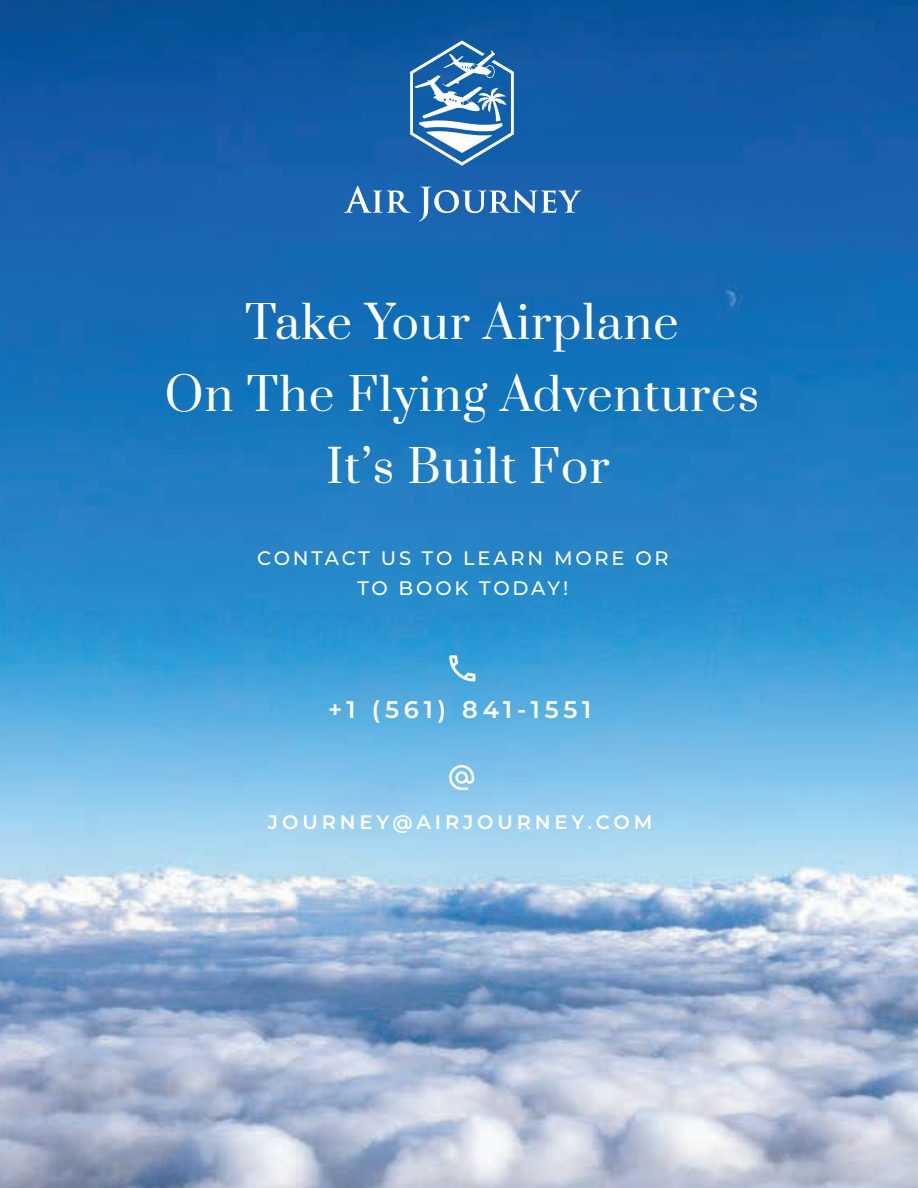
<style>
.page{position:relative;width:918px;height:1188px;background:#fff}
.page>*{position:absolute;margin:0;border:0;box-sizing:border-box;transform-origin:0 0}
.t1{font:45px/72px "Prata";letter-spacing:.03em;color:#fff;text-align:center}
.t2{font:600 24px "Montserrat";letter-spacing:.2em;color:#fff}
.t3{font:500 19.5px/30px "Montserrat";letter-spacing:.145em;color:#fff;text-align:center}
.t4{font:600 19.5px "Montserrat";letter-spacing:.2em;color:#fff}
</style>
<div class="page">
<img style="left:0;top:0;width:918px;height:1188px">
<svg style="left:449px;top:765px;width:25px;height:25px"></svg>
<svg style="left:449px;top:655px;width:26px;height:27px"></svg>
<svg style="left:410px;top:41px;width:104px;height:125px"></svg>
<svg style="left:344px;top:186px;width:67px;height:27px"></svg>
<svg style="left:419px;top:187px;width:163px;height:35px;background:#4984c0"></svg>
<p class="t1" style="left:165px;top:284px;width:596px">Take Your Airplane<br>On The Flying Adventures<br>It’s Built For</p>
<p class="t3" style="left:257px;top:542px;width:413px">CONTACT US TO LEARN MORE OR<br>TO BOOK TODAY!</p>
<p class="t2" style="left:328px;top:693px;width:265px">+1 (561) 841-1551</p>
<p class="t4" style="left:268px;top:808px;width:386px">JOURNEY@AIRJOURNEY.COM</p>
</div>
